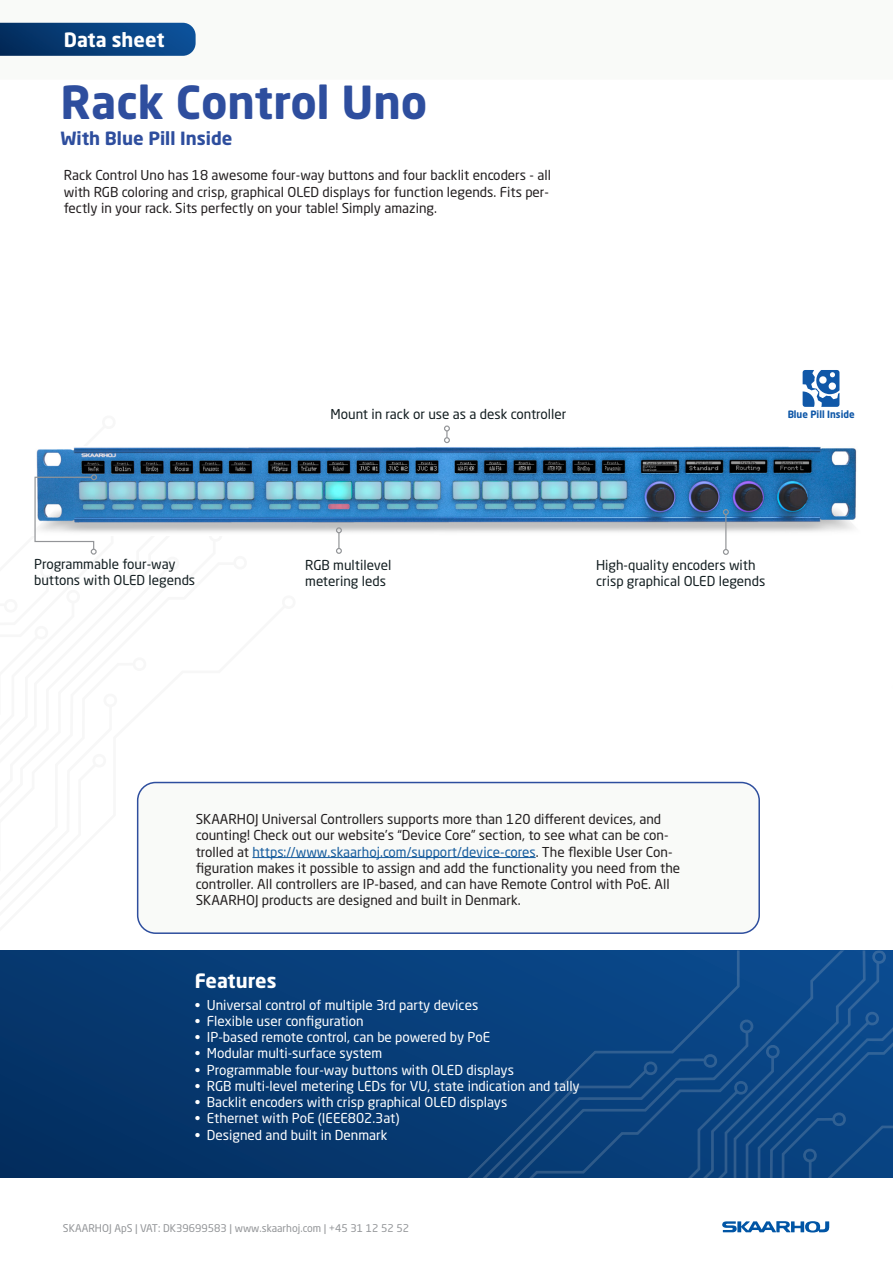
<style>
.page{position:relative;width:893px;height:1263px;background:#fff}
.page>*{position:absolute;margin:0;border:0;box-sizing:border-box;transform-origin:0 0}
.t1{font:700 45px "Neo Sans Std";color:#2e4e9e}
.t2{font:700 19.5px "Neo Sans Std";color:#fff}
.t3{font:700 18px "Neo Sans Std";color:#2e4e9e}
.Body{font:13.5px/16.2px "Neo Sans Std";color:#231f20}
.t4{font:13.5px "Neo Sans Std";color:#fff}
.Body_grey{font:13.5px/16.2px "Neo Sans Std";color:#141f22}
.t5{font:10.5px "Neo Sans Std";color:#939598}
.t6{font:700 9.9px "Neo Sans Std";color:#1058a8;scale:.95 1}
.s1{color:#175d9e}
</style>
<div class="page">
<div style="left:0;top:950px;width:893px;height:228px;background:linear-gradient(to bottom,#08407b,#043265)"></div>
<svg style="left:0;top:23px;width:196px;height:33px"></svg>
<svg style="left:722px;top:1221px;width:107px;height:11px"></svg>
<div style="left:138px;top:782px;width:621px;height:151px;background:#f9faf8;border-radius:18px"></div>
<div style="left:137px;top:782px;width:623px;height:152px;border:2px solid #2e4e9e;border-radius:18px"></div>
<hr style="left:252px;top:857px;width:284px;height:1px;background:#175d9e">
<img style="left:36px;top:446px;width:821px;height:89px">
<svg style="left:336px;top:527px;width:6px;height:27px"></svg>
<svg style="left:34px;top:474px;width:63px;height:81px"></svg>
<hr style="left:725px;top:514px;width:1px;height:35px;background:#939598">
<svg style="left:723px;top:549px;width:6px;height:6px"></svg>
<svg style="left:723px;top:509px;width:6px;height:6px"></svg>
<svg style="left:444px;top:425px;width:6px;height:18px"></svg>
<svg style="left:850px;top:1016px;width:43px;height:41px"></svg>
<svg style="left:862px;top:1009px;width:20px;height:17px"></svg>
<svg style="left:869px;top:950px;width:20px;height:15px"></svg>
<div style="left:850px;top:1057px;width:43px;height:121px;background:#094585"></div>
<svg style="left:808px;top:950px;width:42px;height:228px"></svg>
<div style="left:467px;top:950px;width:341px;height:66px;background:#094686"></div>
<svg style="left:467px;top:1016px;width:382px;height:162px"></svg>
<svg style="left:803px;top:370px;width:36px;height:37px"></svg>
<p class="t2" style="left:64px;top:27px;width:102px">Data sheet</p>
<p class="t1" style="left:60px;top:74px;width:368px">Rack Control Uno</p>
<p class="t3" style="left:60px;top:127px;width:173px">With Blue Pill Inside</p>
<p class="Body" style="left:64px;top:167px;width:489px">Rack Control Uno has 18 awesome four-way buttons and four backlit encoders - all with RGB coloring and crisp, graphical OLED displays for function legends. Fits per&shy;fectly in your rack. Sits perfectly on your table! Simply amazing.</p>
<p class="Body_grey" style="left:331px;top:405px;width:237px">Mount in rack or use as a desk controller</p>
<p class="t6" style="left:788px;top:408px;width:72px">Blue Pill Inside</p>
<p class="Body_grey" style="left:34px;top:556px;width:163px">Programmable four-way buttons with OLED legends</p>
<p class="Body_grey" style="left:596px;top:557px;width:161px">High-quality encoders with</p>
<p class="Body_grey" style="left:305px;top:557px;width:88px">RGB multilevel metering leds</p>
<p class="Body_grey" style="left:596px;top:573px;width:171px">crisp graphical OLED legends</p>
<p class="Body" style="left:196px;top:811px;width:486px">SKAARHOJ Universal Controllers supports more than 120 different devices, and counting! Check out our website’s “Device Core” section, to see what can be con&shy;trolled at <span class="s1">https://www.skaarhoj.com/support/device-cores</span>. The flexible User Con&shy;figuration makes it possible to assign and add the functionality you need from the controller. All controllers are IP-based, and can have Remote Control with PoE. All SKAARHOJ products are designed and built in Denmark.</p>
<p class="t2" style="left:195px;top:968px;width:83px">Features</p>
<p class="t4" style="left:195px;top:997px;width:285px">• Universal control of multiple 3rd party devices</p>
<p class="t4" style="left:195px;top:1013px;width:170px">• Flexible user configuration</p>
<p class="t4" style="left:195px;top:1029px;width:297px">• IP-based remote control, can be powered by PoE</p>
<p class="t4" style="left:195px;top:1045px;width:189px">• Modular multi-surface system</p>
<p class="t4" style="left:195px;top:1061px;width:321px">• Programmable four-way buttons with OLED displays</p>
<p class="t4" style="left:195px;top:1078px;width:386px">• RGB multi-level metering LEDs for VU, state indication and tally</p>
<p class="t4" style="left:195px;top:1094px;width:314px">• Backlit encoders with crisp graphical OLED displays</p>
<p class="t4" style="left:195px;top:1110px;width:206px">• Ethernet with PoE (IEEE802.3at)</p>
<p class="t4" style="left:195px;top:1126px;width:194px">• Designed and built in Denmark</p>
<p class="t5" style="left:63px;top:1222px;width:348px">SKAARHOJ ApS | VAT: DK39699583 | www.skaarhoj.com | +45 31 12 52 52</p>
</div>
